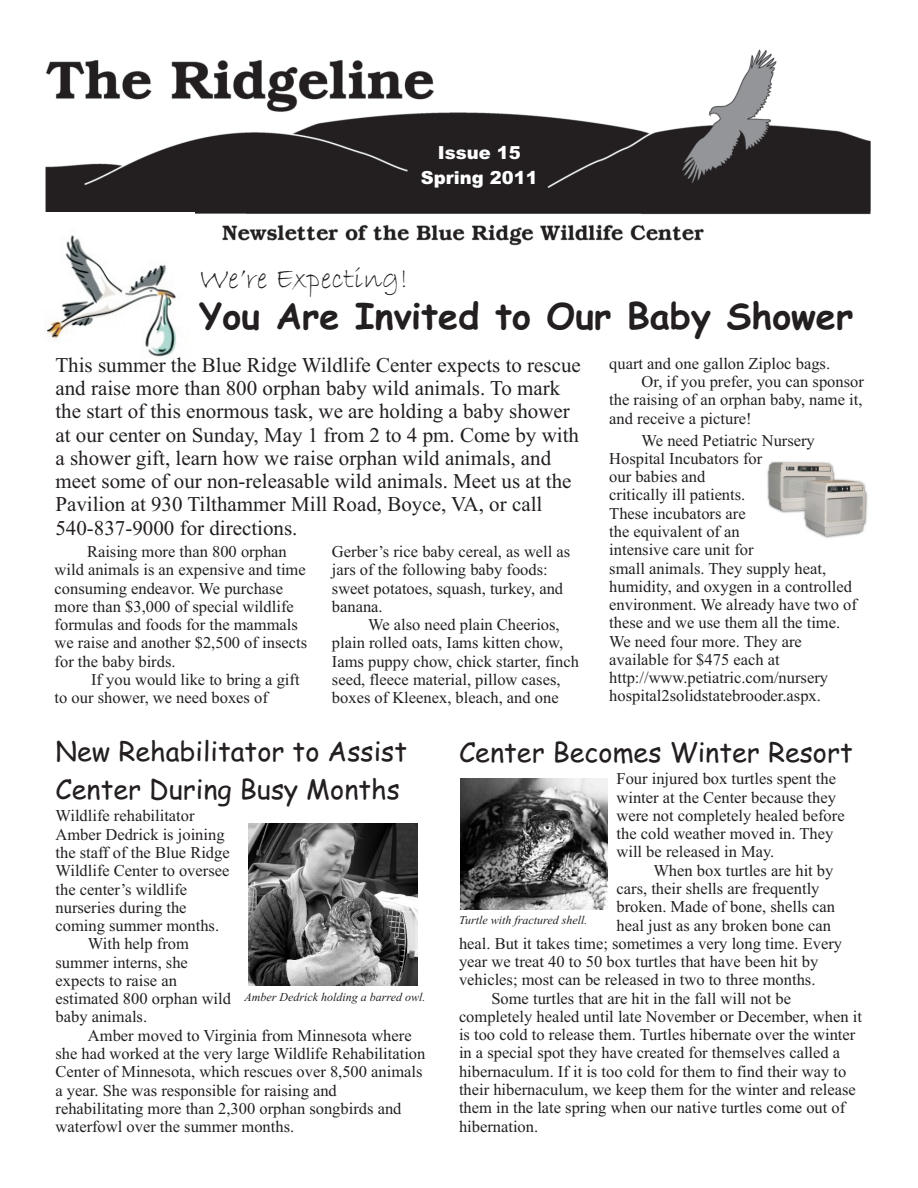
<style>
.page{position:relative;width:918px;height:1188px;background:#fff}
.page>*{position:absolute;margin:0;border:0;box-sizing:border-box;transform-origin:0 0}
.t1{font:700 36px "Comic Sans MS";color:#231f20}
.t2{font:30px "Bradley Hand ITC";color:#231f20}
.t3{font:27px/37.7px "Comic Sans MS";color:#231f20}
.t4{font:21px/23.2px "Times New Roman";color:#231f20}
.t5{font:900 18px/25.3px "Arial";color:#fff;text-align:center}
.t6{font:16.5px/18.3px "Times New Roman";color:#231f20}
.t7{font:italic 12px "Times New Roman";color:#231f20}
</style>
<div class="page">
<img style="left:45px;top:49px;width:826px;height:196px">
<img style="left:44px;top:213px;width:150px;height:144px">
<img style="left:767px;top:461px;width:101px;height:77px">
<img style="left:249px;top:823px;width:168px;height:163px">
<img style="left:460px;top:778px;width:148px;height:132px">
<p class="t5" style="left:421px;top:141px;width:119px">Issue 15<br>Spring 2011</p>
<h2 class="t2" style="left:200px;top:266px;width:210px">We’re Expecting!</h2>
<h1 class="t1" style="left:200px;top:300px;width:655px">You Are Invited to Our Baby Shower</h1>
<p class="t4" style="left:55px;top:355px;width:527px">This summer the Blue Ridge Wildlife Center expects to rescue and raise more than 800 orphan baby wild animals. To mark the start of this enormous task, we are holding a baby shower at our center on Sunday, May 1 from 2 to 4 pm. Come by with a shower gift, learn how we raise orphan wild animals, and meet some of our non-releasable wild animals. Meet us at the Pavilion at 930 Tilthammer Mill Road, Boyce, VA, or call 540-837-9000 for directions.</p>
<p class="t6" style="left:609px;top:356px;width:222px">quart and one gallon Ziploc bags.</p>
<p class="t6" style="left:642px;top:374px;width:224px">Or, if you prefer, you can sponsor</p>
<p class="t6" style="left:609px;top:392px;width:255px">the raising of an orphan baby, name it,</p>
<p class="t6" style="left:609px;top:411px;width:144px">and receive a picture!</p>
<p class="t6" style="left:609px;top:433px;width:207px;text-indent:32px">We need Petiatric Nursery<br>Hospital Incubators for<br>our babies and<br>critically ill patients.<br>These incubators are<br>the equivalent of an</p>
<p class="t6" style="left:87px;top:544px;width:201px">Raising more than 800 orphan</p>
<p class="t6" style="left:332px;top:544px;width:240px">Gerber’s rice baby cereal, as well as</p>
<p class="t6" style="left:609px;top:542px;width:146px">intensive care unit for</p>
<p class="t6" style="left:55px;top:562px;width:253px">wild animals is an expensive and time</p>
<p class="t6" style="left:332px;top:562px;width:217px">jars of the following baby foods:</p>
<p class="t6" style="left:609px;top:560px;width:218px">small animals. They supply heat,</p>
<p class="t6" style="left:55px;top:581px;width:230px">consuming endeavor. We purchase</p>
<p class="t6" style="left:332px;top:581px;width:233px">sweet potatoes, squash, turkey, and</p>
<p class="t6" style="left:609px;top:579px;width:244px">humidity, and oxygen in a controlled</p>
<p class="t6" style="left:55px;top:599px;width:241px">more than $3,000 of special wildlife</p>
<p class="t6" style="left:332px;top:599px;width:52px">banana.</p>
<p class="t6" style="left:609px;top:597px;width:249px">environment. We already have two of</p>
<p class="t6" style="left:55px;top:617px;width:245px">formulas and foods for the mammals</p>
<p class="t6" style="left:368px;top:617px;width:193px">We also need plain Cheerios,</p>
<p class="t6" style="left:609px;top:615px;width:232px">these and we use them all the time.</p>
<p class="t6" style="left:55px;top:635px;width:254px">we raise and another $2,500 of insects</p>
<p class="t6" style="left:332px;top:635px;width:233px">plain rolled oats, Iams kitten chow,</p>
<p class="t6" style="left:609px;top:634px;width:194px">We need four more. They are</p>
<p class="t6" style="left:55px;top:654px;width:122px">for the baby birds.</p>
<p class="t6" style="left:332px;top:654px;width:249px">Iams puppy chow, chick starter, finch</p>
<p class="t6" style="left:609px;top:652px;width:172px">available for $475 each at</p>
<p class="t6" style="left:91px;top:672px;width:210px">If you would like to bring a gift</p>
<p class="t6" style="left:332px;top:672px;width:230px">seed, fleece material, pillow cases,</p>
<p class="t6" style="left:609px;top:670px;width:220px">http://www.petiatric.com/nursery</p>
<p class="t6" style="left:55px;top:690px;width:215px">to our shower, we need boxes of</p>
<p class="t6" style="left:332px;top:690px;width:228px">boxes of Kleenex, bleach, and one</p>
<p class="t6" style="left:609px;top:688px;width:213px">hospital2solidstatebrooder.aspx.</p>
<h3 class="t3" style="left:56px;top:736px;width:353px">New Rehabilitator to Assist<br>Center During Busy Months</h3>
<p class="t6" style="left:56px;top:808px;width:141px">Wildlife rehabilitator</p>
<p class="t6" style="left:56px;top:827px;width:171px">Amber Dedrick is joining</p>
<p class="t6" style="left:56px;top:845px;width:176px">the staff of the Blue Ridge</p>
<p class="t6" style="left:56px;top:863px;width:175px">Wildlife Center to oversee</p>
<p class="t6" style="left:56px;top:881px;width:133px">the center’s wildlife</p>
<p class="t6" style="left:56px;top:900px;width:133px">nurseries during the</p>
<p class="t6" style="left:56px;top:918px;width:165px">coming summer months.</p>
<p class="t6" style="left:88px;top:936px;width:103px">With help from</p>
<p class="t6" style="left:56px;top:955px;width:134px">summer interns, she</p>
<p class="t6" style="left:56px;top:973px;width:123px">expects to raise an</p>
<p class="t6" style="left:56px;top:991px;width:177px">estimated 800 orphan wild</p>
<p class="t6" style="left:56px;top:1009px;width:93px">baby animals.</p>
<p class="t6" style="left:88px;top:1028px;width:325px">Amber moved to Virginia from Minnesota where</p>
<p class="t6" style="left:56px;top:1046px;width:371px">she had worked at the very large Wildlife Rehabilitation</p>
<p class="t6" style="left:56px;top:1064px;width:369px">Center of Minnesota, which rescues over 8,500 animals</p>
<p class="t6" style="left:56px;top:1082px;width:283px">a year. She was responsible for raising and</p>
<p class="t6" style="left:56px;top:1101px;width:348px">rehabilitating more than 2,300 orphan songbirds and</p>
<p class="t6" style="left:56px;top:1119px;width:240px">waterfowl over the summer months.</p>
<p class="t7" style="left:245px;top:992px;width:182px">Amber Dedrick holding a barred owl.</p>
<h3 class="t3" style="left:459px;top:736px;width:395px">Center Becomes Winter Resort</h3>
<p class="t6" style="left:617px;top:771px;width:230px">Four injured box turtles spent the winter at the Center because they were not completely healed before the cold weather moved in. They will be released in May.</p>
<p class="t6" style="left:653px;top:863px;width:182px">When box turtles are hit by</p>
<p class="t6" style="left:617px;top:881px;width:204px">cars, their shells are frequently</p>
<p class="t6" style="left:617px;top:899px;width:220px">broken. Made of bone, shells can</p>
<p class="t6" style="left:617px;top:917px;width:216px">heal just as any broken bone can</p>
<p class="t6" style="left:459px;top:936px;width:385px">heal. But it takes time; sometimes a very long time. Every</p>
<p class="t6" style="left:459px;top:954px;width:361px">year we treat 40 to 50 box turtles that have been hit by</p>
<p class="t6" style="left:459px;top:972px;width:358px">vehicles; most can be released in two to three months.</p>
<p class="t6" style="left:491px;top:991px;width:301px">Some turtles that are hit in the fall will not be</p>
<p class="t6" style="left:459px;top:1009px;width:404px">completely healed until late November or December, when it</p>
<p class="t6" style="left:459px;top:1027px;width:398px">is too cold to release them. Turtles hibernate over the winter</p>
<p class="t6" style="left:459px;top:1045px;width:383px">in a special spot they have created for themselves called a</p>
<p class="t6" style="left:459px;top:1064px;width:389px">hibernaculum. If it is too cold for them to find their way to</p>
<p class="t6" style="left:459px;top:1082px;width:398px">their hibernaculum, we keep them for the winter and release</p>
<p class="t6" style="left:459px;top:1100px;width:388px">them in the late spring when our native turtles come out of</p>
<p class="t6" style="left:459px;top:1118px;width:81px">hibernation.</p>
<p class="t7" style="left:459px;top:915px;width:130px">Turtle with fractured shell.</p>
</div>
